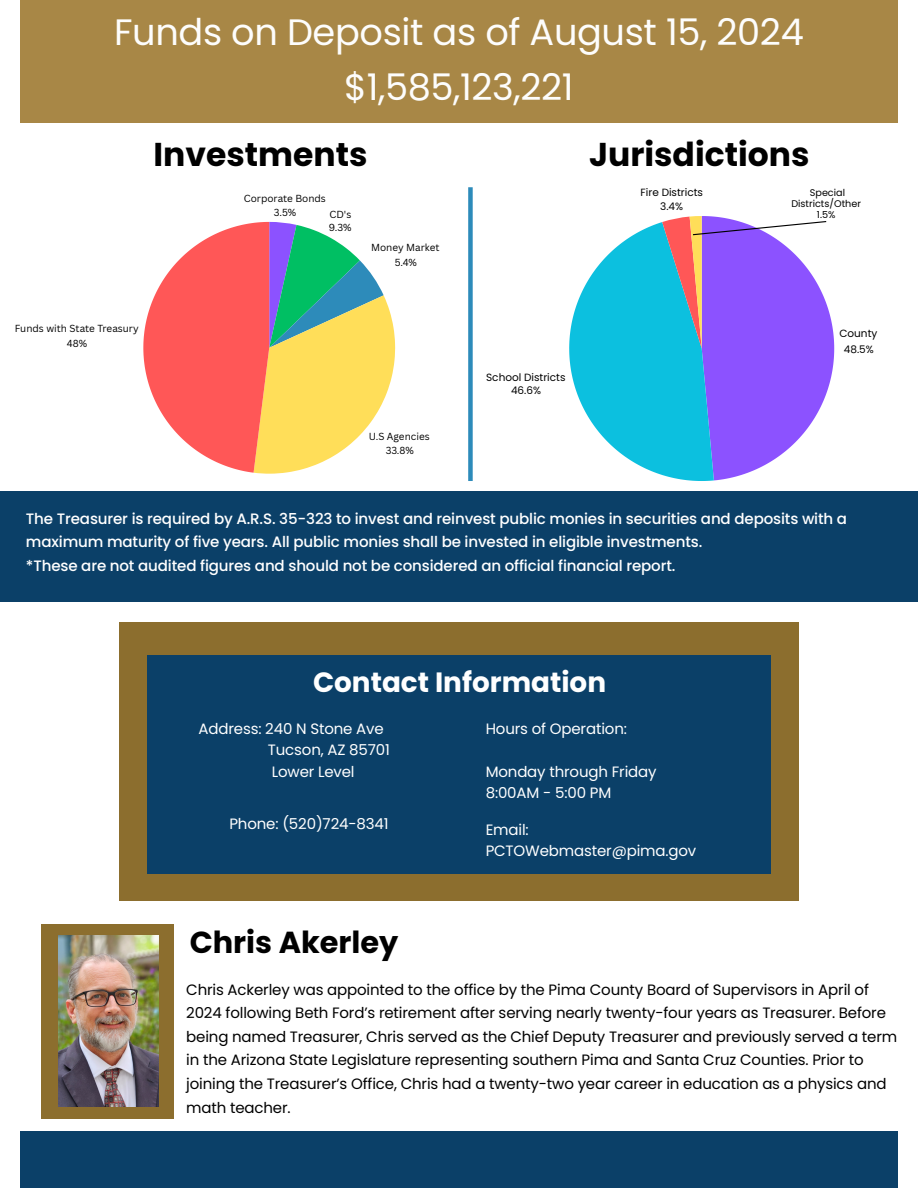
<style>
.page{position:relative;width:918px;height:1188px;background:#fff}
.page>*{position:absolute;margin:0;border:0;box-sizing:border-box;transform-origin:0 0}
.t1{font:36.75px/55.2px "Poppins";letter-spacing:-.01em;color:#fdfdfc;text-align:center}
.t2{font:700 33px "Poppins";color:#000}
.t3{font:700 30.45px "Poppins";color:#000}
.t4{font:700 27.9px "Poppins";color:#fff}
.t5{font:15px/23.7px "Poppins";letter-spacing:-.01em;color:#000}
.t6{font:500 15px/23.4px "Poppins";letter-spacing:-.01em;color:#fff}
.t7{font:15px/21.3px "Poppins";letter-spacing:-.01em;color:#fff}
.t8{font:10.5px/13.4px "Poppins";color:#000;text-align:center}
.t9{font:9.9px/14.7px "Canva Sans";color:#000;text-align:center}
.t10{font:9.6px/11.2px "Poppins";color:#000;text-align:center}
</style>
<div class="page">
<div style="left:20px;top:1131px;width:878px;height:57px;background:#0b4068"></div>
<div style="left:119px;top:622px;width:679px;height:278px;background:#8c6e2e"></div>
<div style="left:148px;top:655px;width:622px;height:219px;background:#0b4068"></div>
<div style="left:42px;top:924px;width:132px;height:194px;background:#8c6e2e"></div>
<img style="left:58px;top:936px;width:100px;height:171px">
<div style="left:0;top:491px;width:918px;height:111px;background:#0b4068"></div>
<svg style="left:143px;top:222px;width:252px;height:252px"></svg>
<svg style="left:569px;top:216px;width:265px;height:265px"></svg>
<div style="left:468px;top:187px;width:5px;height:294px;background:#2d8bba"></div>
<div style="left:20px;top:0;width:878px;height:122px;background:#a88746"></div>
<p class="t1" style="left:114px;top:4px;width:691px">Funds on Deposit as of August 15, 2024 $1,585,123,221</p>
<h6 class="t2" style="left:154px;top:132px;width:216px">Investments</h6>
<h1 class="t2" style="left:589px;top:132px;width:222px">Jurisdictions</h1>
<p class="t9" style="left:15px;top:321px;width:125px">Funds with State Treasury<br>48%</p>
<p class="t9" style="left:244px;top:190px;width:84px">Corporate Bonds<br>3.5%</p>
<p class="t9" style="left:329px;top:208px;width:24px;line-height:12.6px;text-align:left">CD's<br>9.3%</p>
<p class="t9" style="left:371px;top:240px;width:70px">Money Market<br>5.4%</p>
<p class="t9" style="left:369px;top:429px;width:62px">U.S Agencies<br>33.8%</p>
<p class="t8" style="left:486px;top:371px;width:81px">School Districts<br>46.6%</p>
<p class="t8" style="left:641px;top:186px;width:64px">Fire Districts<br>3.4%</p>
<h6 class="t10" style="left:791px;top:187px;width:71px">Special<br>Districts/Other</h6>
<h6 class="t10" style="left:817px;top:209px;width:20px">1.5%</h6>
<p class="t8" style="left:839px;top:325px;width:39px;line-height:15.9px">County<br>48.5%</p>
<h6 class="t6" style="left:26px;top:507px;width:823px">The Treasurer is required by A.R.S. 35-323 to invest and reinvest public monies in securities and deposits with a maximum maturity of five years. All public monies shall be invested in eligible investments.<br>*These are not audited figures and should not be considered an official financial report.</h6>
<h3 class="t4" style="left:313px;top:663px;width:295px">Contact Information</h3>
<p class="t7" style="left:268px;top:718px;width:124px;text-indent:-69px">Address: 240 N Stone Ave<br>Tucson, AZ 85701<br>Lower Level</p>
<p class="t7" style="left:486px;top:718px;width:143px">Hours of Operation:</p>
<h5 class="t7" style="left:486px;top:761px;width:172px">Monday through Friday<br>8:00AM - 5:00 PM</h5>
<h4 class="t7" style="left:229px;top:814px;width:161px">Phone: (520)724-8341</h4>
<h6 class="t7" style="left:486px;top:819px;width:212px">Email:<br>PCTOWebmaster@pima.gov</h6>
<h2 class="t3" style="left:190px;top:921px;width:210px">Chris Akerley</h2>
<h3 class="t5" style="left:186px;top:977px;width:713px">Chris Ackerley was appointed to the office by the Pima County Board of Supervisors in April of 2024 following Beth Ford’s retirement after serving nearly twenty-four years as Treasurer. Before being named Treasurer, Chris served as the Chief Deputy Treasurer and previously served a term in the Arizona State Legislature representing southern Pima and Santa Cruz Counties. Prior to joining the Treasurer’s Office, Chris had a twenty-two year career in education as a physics and math teacher.</h3>
</div>
